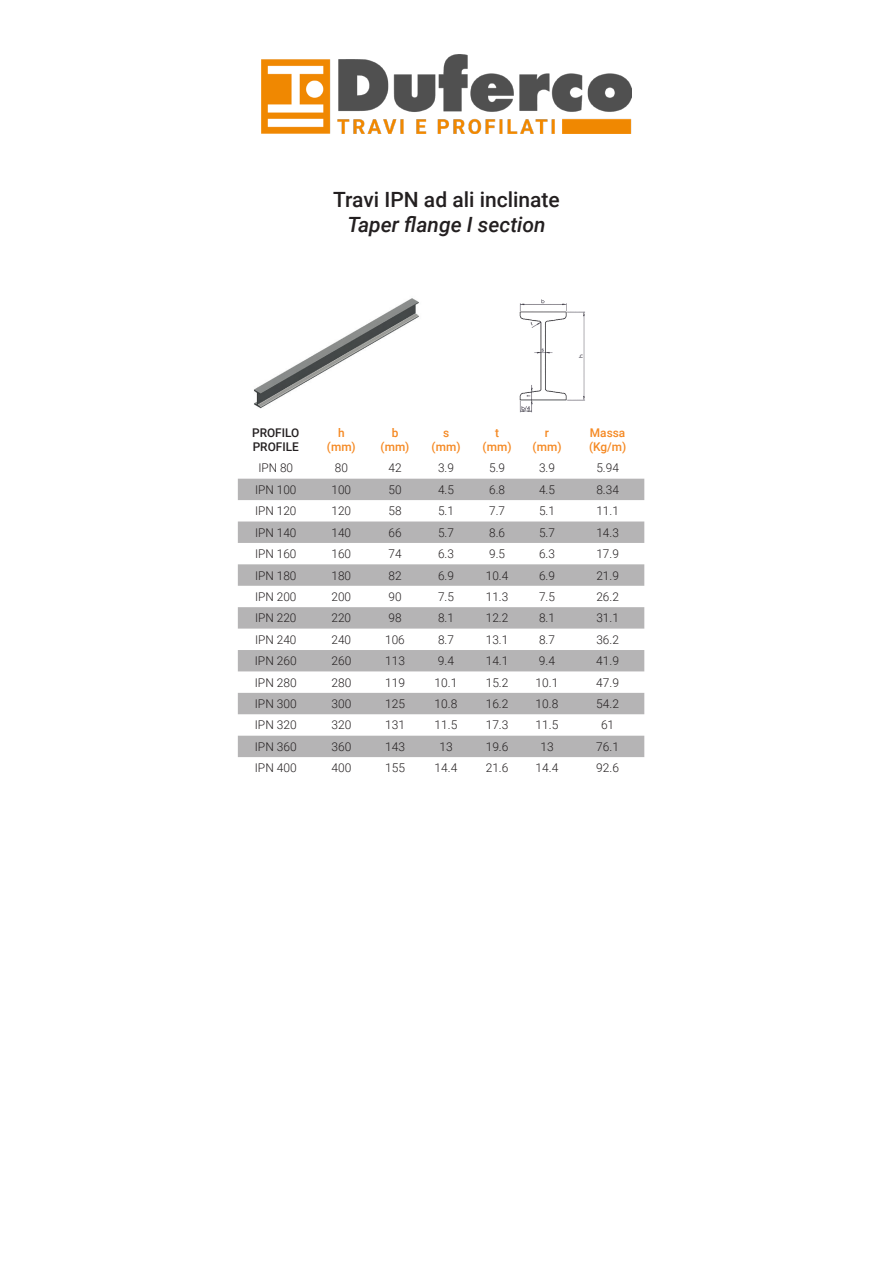
<style>
.page{position:relative;width:893px;height:1263px;background:#fff}
.page>*{position:absolute;margin:0;border:0;box-sizing:border-box;transform-origin:0 0}
.t1{font:500 21px "Roboto";color:#231f20}
.t2{font:italic 500 21px "Roboto";color:#231f20}
.t3{font:300 12px "Roboto";color:#231f20}
.t4{font:500 12px "Roboto";color:#f58923}
.t5{font:500 12px "Roboto";color:#231f20}
</style>
<div class="page">
<svg style="left:238px;top:479px;width:406px;height:278px;fill:#b5b4b5"></svg>
<img style="left:254px;top:298px;width:165px;height:111px">
<img style="left:519px;top:299px;width:66px;height:114px">
<img style="left:261px;top:54px;width:370px;height:80px">
<p class="t1" style="left:333px;top:185px;width:228px">Travi IPN ad ali inclinate</p>
<p class="t2" style="left:347px;top:210px;width:200px">Taper flange I section</p>
<p class="t5" style="left:252px;top:424px;width:49px">PROFILO</p>
<p class="t5" style="left:253px;top:438px;width:48px">PROFILE</p>
<p class="t4" style="left:338px;top:424px;width:8px">h</p>
<p class="t4" style="left:327px;top:438px;width:30px">(mm)</p>
<p class="t4" style="left:392px;top:424px;width:8px">b</p>
<p class="t4" style="left:381px;top:438px;width:30px">(mm)</p>
<p class="t4" style="left:443px;top:424px;width:8px">s</p>
<p class="t4" style="left:432px;top:438px;width:30px">(mm)</p>
<p class="t4" style="left:495px;top:424px;width:5px">t</p>
<p class="t4" style="left:483px;top:438px;width:30px">(mm)</p>
<p class="t4" style="left:545px;top:424px;width:6px">r</p>
<p class="t4" style="left:533px;top:438px;width:30px">(mm)</p>
<p class="t4" style="left:590px;top:424px;width:37px">Massa</p>
<p class="t4" style="left:589px;top:438px;width:39px">(Kg/m)</p>
<p class="t3" style="left:258px;top:460px;width:36px">IPN 80</p>
<p class="t3" style="left:335px;top:460px;width:15px">80</p>
<p class="t3" style="left:388px;top:460px;width:15px">42</p>
<p class="t3" style="left:438px;top:460px;width:17px">3.9</p>
<p class="t3" style="left:489px;top:460px;width:17px">5.9</p>
<p class="t3" style="left:539px;top:460px;width:17px">3.9</p>
<p class="t3" style="left:596px;top:460px;width:24px">5.94</p>
<p class="t3" style="left:255px;top:481px;width:43px">IPN 100</p>
<p class="t3" style="left:331px;top:481px;width:21px">100</p>
<p class="t3" style="left:388px;top:481px;width:15px">50</p>
<p class="t3" style="left:438px;top:481px;width:17px">4.5</p>
<p class="t3" style="left:489px;top:481px;width:17px">6.8</p>
<p class="t3" style="left:539px;top:481px;width:17px">4.5</p>
<p class="t3" style="left:596px;top:481px;width:24px">8.34</p>
<p class="t3" style="left:255px;top:503px;width:43px">IPN 120</p>
<p class="t3" style="left:331px;top:503px;width:21px">120</p>
<p class="t3" style="left:388px;top:503px;width:15px">58</p>
<p class="t3" style="left:438px;top:503px;width:17px">5.1</p>
<p class="t3" style="left:489px;top:503px;width:17px">7.7</p>
<p class="t3" style="left:539px;top:503px;width:17px">5.1</p>
<p class="t3" style="left:596px;top:503px;width:24px">11.1</p>
<p class="t3" style="left:255px;top:524px;width:43px">IPN 140</p>
<p class="t3" style="left:331px;top:524px;width:21px">140</p>
<p class="t3" style="left:388px;top:524px;width:15px">66</p>
<p class="t3" style="left:438px;top:524px;width:17px">5.7</p>
<p class="t3" style="left:489px;top:524px;width:17px">8.6</p>
<p class="t3" style="left:539px;top:524px;width:17px">5.7</p>
<p class="t3" style="left:596px;top:524px;width:24px">14.3</p>
<p class="t3" style="left:255px;top:545px;width:43px">IPN 160</p>
<p class="t3" style="left:331px;top:545px;width:21px">160</p>
<p class="t3" style="left:388px;top:545px;width:15px">74</p>
<p class="t3" style="left:438px;top:545px;width:17px">6.3</p>
<p class="t3" style="left:489px;top:545px;width:17px">9.5</p>
<p class="t3" style="left:539px;top:545px;width:17px">6.3</p>
<p class="t3" style="left:596px;top:545px;width:24px">17.9</p>
<p class="t3" style="left:255px;top:567px;width:43px">IPN 180</p>
<p class="t3" style="left:331px;top:567px;width:21px">180</p>
<p class="t3" style="left:388px;top:567px;width:15px">82</p>
<p class="t3" style="left:438px;top:567px;width:17px">6.9</p>
<p class="t3" style="left:486px;top:567px;width:24px">10.4</p>
<p class="t3" style="left:539px;top:567px;width:17px">6.9</p>
<p class="t3" style="left:596px;top:567px;width:24px">21.9</p>
<p class="t3" style="left:255px;top:588px;width:43px">IPN 200</p>
<p class="t3" style="left:331px;top:588px;width:21px">200</p>
<p class="t3" style="left:388px;top:588px;width:15px">90</p>
<p class="t3" style="left:438px;top:588px;width:17px">7.5</p>
<p class="t3" style="left:486px;top:588px;width:24px">11.3</p>
<p class="t3" style="left:539px;top:588px;width:17px">7.5</p>
<p class="t3" style="left:596px;top:588px;width:24px">26.2</p>
<p class="t3" style="left:255px;top:610px;width:43px">IPN 220</p>
<p class="t3" style="left:331px;top:610px;width:21px">220</p>
<p class="t3" style="left:388px;top:610px;width:15px">98</p>
<p class="t3" style="left:438px;top:610px;width:17px">8.1</p>
<p class="t3" style="left:486px;top:610px;width:24px">12.2</p>
<p class="t3" style="left:539px;top:610px;width:17px">8.1</p>
<p class="t3" style="left:596px;top:610px;width:24px">31.1</p>
<p class="t3" style="left:255px;top:631px;width:43px">IPN 240</p>
<p class="t3" style="left:331px;top:631px;width:21px">240</p>
<p class="t3" style="left:385px;top:631px;width:21px">106</p>
<p class="t3" style="left:438px;top:631px;width:17px">8.7</p>
<p class="t3" style="left:486px;top:631px;width:24px">13.1</p>
<p class="t3" style="left:539px;top:631px;width:17px">8.7</p>
<p class="t3" style="left:596px;top:631px;width:24px">36.2</p>
<p class="t3" style="left:255px;top:652px;width:43px">IPN 260</p>
<p class="t3" style="left:331px;top:652px;width:21px">260</p>
<p class="t3" style="left:385px;top:652px;width:21px">113</p>
<p class="t3" style="left:438px;top:652px;width:18px">9.4</p>
<p class="t3" style="left:486px;top:652px;width:24px">14.1</p>
<p class="t3" style="left:539px;top:652px;width:18px">9.4</p>
<p class="t3" style="left:596px;top:652px;width:24px">41.9</p>
<p class="t3" style="left:255px;top:674px;width:43px">IPN 280</p>
<p class="t3" style="left:331px;top:674px;width:21px">280</p>
<p class="t3" style="left:385px;top:674px;width:21px">119</p>
<p class="t3" style="left:435px;top:674px;width:24px">10.1</p>
<p class="t3" style="left:486px;top:674px;width:24px">15.2</p>
<p class="t3" style="left:536px;top:674px;width:24px">10.1</p>
<p class="t3" style="left:596px;top:674px;width:24px">47.9</p>
<p class="t3" style="left:255px;top:695px;width:43px">IPN 300</p>
<p class="t3" style="left:331px;top:695px;width:21px">300</p>
<p class="t3" style="left:385px;top:695px;width:21px">125</p>
<p class="t3" style="left:435px;top:695px;width:24px">10.8</p>
<p class="t3" style="left:486px;top:695px;width:24px">16.2</p>
<p class="t3" style="left:536px;top:695px;width:24px">10.8</p>
<p class="t3" style="left:596px;top:695px;width:24px">54.2</p>
<p class="t3" style="left:255px;top:717px;width:43px">IPN 320</p>
<p class="t3" style="left:331px;top:717px;width:21px">320</p>
<p class="t3" style="left:385px;top:717px;width:21px">131</p>
<p class="t3" style="left:435px;top:717px;width:24px">11.5</p>
<p class="t3" style="left:486px;top:717px;width:24px">17.3</p>
<p class="t3" style="left:536px;top:717px;width:24px">11.5</p>
<p class="t3" style="left:601px;top:717px;width:15px">61</p>
<p class="t3" style="left:255px;top:738px;width:43px">IPN 360</p>
<p class="t3" style="left:331px;top:738px;width:21px">360</p>
<p class="t3" style="left:385px;top:738px;width:21px">143</p>
<p class="t3" style="left:439px;top:738px;width:15px">13</p>
<p class="t3" style="left:486px;top:738px;width:24px">19.6</p>
<p class="t3" style="left:540px;top:738px;width:15px">13</p>
<p class="t3" style="left:596px;top:738px;width:24px">76.1</p>
<p class="t3" style="left:255px;top:760px;width:43px">IPN 400</p>
<p class="t3" style="left:331px;top:760px;width:21px">400</p>
<p class="t3" style="left:385px;top:760px;width:21px">155</p>
<p class="t3" style="left:435px;top:760px;width:24px">14.4</p>
<p class="t3" style="left:486px;top:760px;width:24px">21.6</p>
<p class="t3" style="left:536px;top:760px;width:24px">14.4</p>
<p class="t3" style="left:596px;top:760px;width:24px">92.6</p>
</div>
